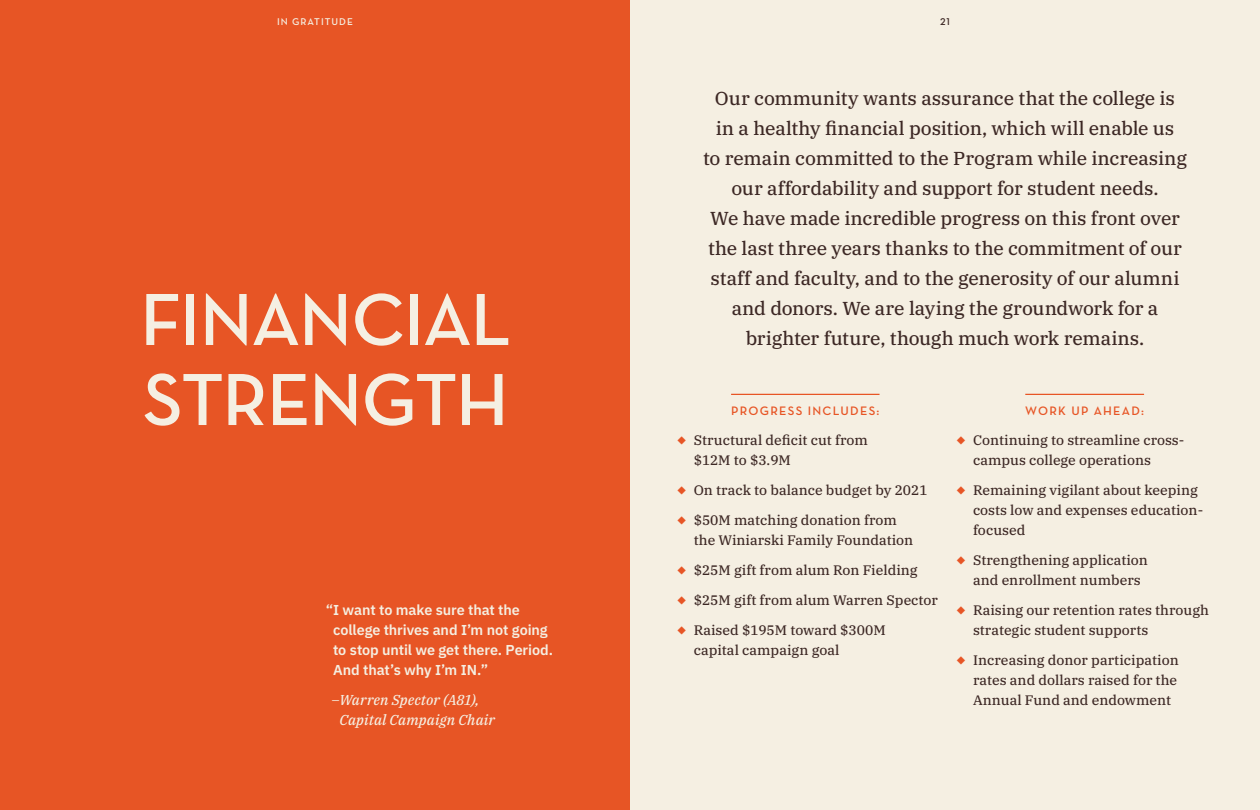
<style>
.page{position:relative;width:1260px;height:810px;background:#fff}
.page>*{position:absolute;margin:0;border:0;box-sizing:border-box;transform-origin:0 0}
.t1{font:600 75px/80px "Neutraface Text";letter-spacing:-.02em;color:#f5efe2}
.t2{font:18.75px/30px "IBM Plex Serif Text";letter-spacing:-.005em;color:#3c2724;text-align:center}
.t3{font:600 14.38px/20px "IBM Plex Sans";letter-spacing:-.005em;color:#f5efe2}
.t4{font:italic 14.38px/20px "IBM Plex Serif Text";color:#f5efe2}
.t5{font:13.75px/20px "IBM Plex Serif Text";color:#3c2724}
.t6{font:600 12.5px "Neutraface Text";letter-spacing:.1em;color:#e75525}
.t7{font:600 10px "Neutraface Text";letter-spacing:.1em;color:#f5efe2}
.t8{font:600 10px "Neutraface Text";color:#3c2724}
.s1{color:#e75525}
</style>
<div class="page">
<div style="left:630px;top:0;width:630px;height:810px;background:#f5efe2"></div>
<div style="left:0;top:0;width:630px;height:810px;background:#e75525"></div>
<hr style="left:1025px;top:394px;width:119px;height:1px;background:#e75525">
<hr style="left:731px;top:394px;width:149px;height:1px;background:#e75525">
<p class="t7" style="left:277px;top:15px;width:77px">IN GRATITUDE</p>
<p class="t8" style="left:940px;top:15px;width:11px">21</p>
<h1 class="t1" style="left:140px;top:279px;width:373px">FINANCIAL<br>STRENGTH</h1>
<p class="t3" style="left:333px;top:599px;width:221px;text-indent:-7px">“I want to make sure that the college thrives and I’m not going to stop until we get there. Period.<br>And that’s why I’m IN.”</p>
<p class="t4" style="left:339px;top:689px;width:157px;text-indent:-8px">–Warren Spector (A81),<br>Capital Campaign Chair</p>
<h2 class="t2" style="left:703px;top:82px;width:485px">Our community wants assurance that the college is<br>in a healthy fnancial position, which will enable us<br>to remain committed to the Program while increasing our affordability and support for student needs.<br>We have made incredible progress on this front over the last three years thanks to the commitment of our staff and faculty, and to the generosity of our alumni and donors. We are laying the groundwork for a brighter future, though much work remains.</h2>
<h3 class="t6" style="left:731px;top:403px;width:150px">PROGRESS INCLUDES:</h3>
<p class="t5" style="left:694px;top:429px;width:176px">Structural defcit cut from</p>
<p class="t5" style="left:694px;top:449px;width:99px">$12M to $3.9M</p>
<p class="t5" style="left:694px;top:479px;width:235px">On track to balance budget by 2021</p>
<p class="t5" style="left:694px;top:509px;width:221px">$50M matching donation from the Winiarski Family Foundation</p>
<p class="t5" style="left:694px;top:559px;width:226px">$25M gift from alum Ron Fielding</p>
<p class="t5" style="left:694px;top:589px;width:246px">$25M gift from alum Warren Spector</p>
<p class="t5" style="left:694px;top:619px;width:193px">Raised $195M toward $300M capital campaign goal</p>
<h3 class="t6" style="left:1025px;top:403px;width:120px">WORK UP AHEAD:</h3>
<p class="t5" style="left:973px;top:429px;width:213px;text-indent:-17px"><span class="s1">◆</span> Continuing to streamline cross&shy;campus college operations</p>
<p class="t5" style="left:973px;top:479px;width:232px;text-indent:-17px"><span class="s1">◆</span> Remaining vigilant about keeping costs low and expenses education-</p>
<p class="t5" style="left:973px;top:519px;width:54px">focused</p>
<p class="t5" style="left:956px;top:549px;width:193px"><span class="s1">◆</span> Strengthening application</p>
<p class="t5" style="left:973px;top:569px;width:169px">and enrollment numbers</p>
<p class="t5" style="left:956px;top:599px;width:254px"><span class="s1">◆</span> Raising our retention rates through</p>
<p class="t5" style="left:973px;top:619px;width:177px">strategic student supports</p>
<p class="t5" style="left:973px;top:649px;width:207px;text-indent:-17px"><span class="s1">◆</span> Increasing donor participation rates and dollars raised for the<br>Annual Fund and endowment</p>
</div>
